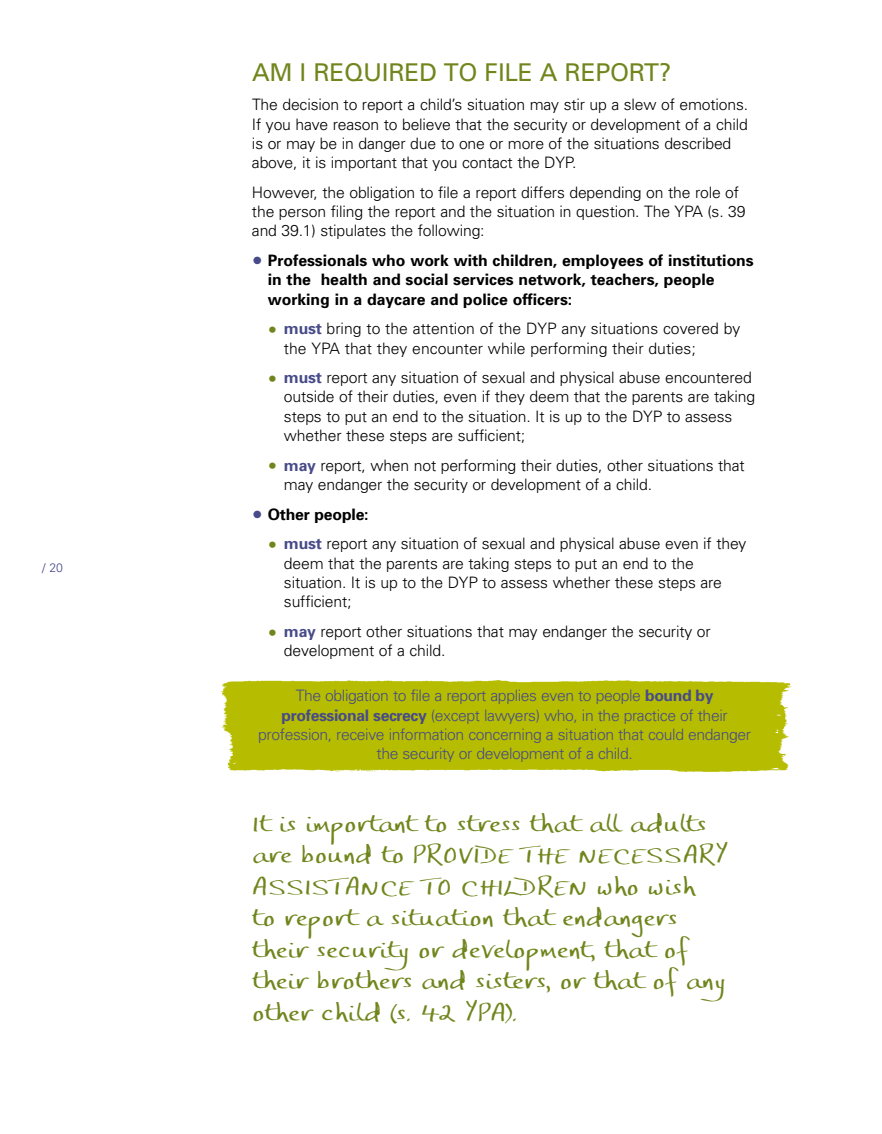
<style>
.page{position:relative;width:882px;height:1134px;background:#fff}
.page>*{position:absolute;margin:0;border:0;box-sizing:border-box;transform-origin:0 0}
.t1{font:35px/31.5px "JP Hand Straight";color:#70861d}
.t2{font:24.5px "Univers";letter-spacing:-.01em;color:#70861d}
.t3{font:300 15.75px/19.2px "Univers";letter-spacing:-.01em;color:#000}
.t4{font:300 15.75px/19.2px "Univers";letter-spacing:-.025em;color:#474b89;text-align:center}
.t5{font:700 15.75px/19.2px "Univers";color:#000}
.t6{font:300 12.25px "Univers";color:#474b89}
.s1{font-weight:300;font-size:21px;color:#474b89}
.s2{font-size:17.5px;color:#70861d}
.s3{font-weight:700;color:#474b89}
.s4{font-weight:700}
</style>
<div class="page">
<div style="left:220px;top:680px;width:572px;height:92px;background:#b6bd00"></div>
<p class="t6" style="left:42px;top:563px;width:22px">/ 20</p>
<h2 class="t2" style="left:252px;top:63px;width:421px">AM I REQUIRED TO FILE A REPORT?</h2>
<p class="t3" style="left:252px;top:97px;width:498px">The decision to report a child’s situation may stir up a slew of emotions.<br>If you have reason to believe that the security or development of a child is or may be in danger due to one or more of the situations described above, it is important that you contact the DYP.</p>
<p class="t3" style="left:252px;top:184px;width:495px">However, the obligation to file a report differs depending on the role of the person filing the report and the situation in question. The YPA (s. 39 and 39.1) stipulates the following:</p>
<p class="t5" style="left:268px;top:252px;width:488px;text-indent:-16px"><span class="s1">•</span> Professionals who work with children, employees of institutions in the health and social services network, teachers, people working in a daycare and police officers:</p>
<p class="t3" style="left:284px;top:320px;width:458px;text-indent:-16px"><span class="s2">•</span> <span class="s3">must</span> bring to the attention of the DYP any situations covered by the YPA that they encounter while performing their duties;</p>
<p class="t3" style="left:284px;top:369px;width:473px;text-indent:-16px"><span class="s2">•</span> <span class="s3">must</span> report any situation of sexual and physical abuse encountered outside of their duties, even if they deem that the parents are taking steps to put an end to the situation. It is up to the DYP to assess whether these steps are sufficient;</p>
<p class="t3" style="left:284px;top:457px;width:462px;text-indent:-16px"><span class="s2">•</span> <span class="s3">may</span> report, when not performing their duties, other situations that may endanger the security or development of a child.</p>
<p class="t5" style="left:252px;top:506px;width:118px"><span class="s1">•</span> Other people:</p>
<p class="t3" style="left:284px;top:536px;width:464px;text-indent:-16px"><span class="s2">•</span> <span class="s3">must</span> report any situation of sexual and physical abuse even if they deem that the parents are taking steps to put an end to the situation. It is up to the DYP to assess whether these steps are sufficient;</p>
<p class="t3" style="left:284px;top:623px;width:428px;text-indent:-16px"><span class="s2">•</span> <span class="s3">may</span> report other situations that may endanger the security or development of a child.</p>
<p class="t4" style="left:258px;top:688px;width:494px">The obligation to file a report applies even to people <span class="s4">bound by professional secrecy</span> (except lawyers) who, in the practice of their profession, receive information concerning a situation that could endanger the security or development of a child.</p>
<p class="t1" style="left:252px;top:803px;width:478px">It is important to stress that all adults are bound to PROVIDE THE NECESSARY ASSISTANCE TO CHILDREN who wish<br>to report a situation that endangers their security or development, that of their brothers and sisters, or that of any other child (s. 42 YPA).</p>
</div>
